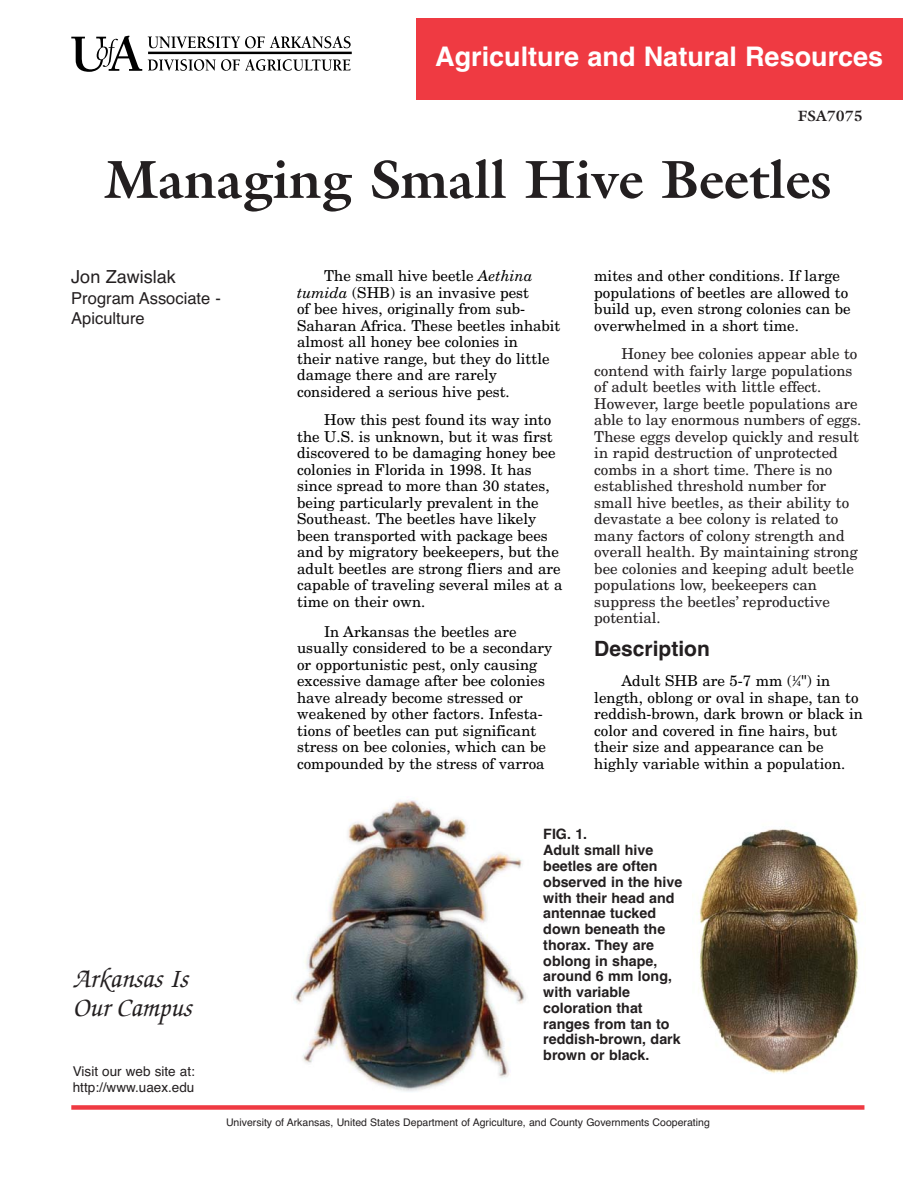
<style>
.page{position:relative;width:917px;height:1187px;background:#fff}
.page>*{position:absolute;margin:0;border:0;box-sizing:border-box;transform-origin:0 0}
.t1{font:700 54px "Galliard";color:#231f20}
.t2{font:700 27px "Helvetica";color:#fff}
.t3{font:italic 500 27px "Zapf Chancery";color:#231f20}
.t4{font:700 21px "Helvetica";color:#231f20}
.t5{font:18px "Helvetica";color:#231f20}
.t6{font:16.5px/19.8px "Helvetica";color:#231f20}
.t7{font:15px/16.5px "New Century Schlbk";color:#000}
.t8{font:15px/16.5px "New Century Schlbk";color:#231f20}
.t9{font:700 15px "Galliard";color:#231f20}
.t10{font:700 14.25px/15.8px "Helvetica";color:#231f20}
.t11{font:13.5px/16.2px "Helvetica";color:#231f20}
.t12{font:10.5px "Helvetica";color:#231f20}
.s1{font-style:italic}
.s2{font-size:7.5px}
</style>
<div class="page">
<hr style="left:148px;top:52px;width:204px;height:2px;background:#000">
<svg style="left:71px;top:1105px;width:793px;height:4px;background:#ef444c"></svg>
<svg style="left:71px;top:36px;width:71px;height:36px"></svg>
<svg style="left:148px;top:36px;width:202px;height:12px"></svg>
<svg style="left:148px;top:59px;width:67px;height:12px"></svg>
<svg style="left:221px;top:59px;width:129px;height:12px"></svg>
<div style="left:416px;top:18px;width:486px;height:81px;background:#ef3a42"></div>
<img style="left:293px;top:800px;width:233px;height:292px">
<img style="left:692px;top:829px;width:167px;height:245px">
<p class="t2" style="left:435px;top:46px;width:449px">Agriculture and Natural Resources</p>
<p class="t9" style="left:797px;top:110px;width:67px">FSA7075</p>
<h1 class="t1" style="left:104px;top:159px;width:729px">Managing Small Hive Beetles</h1>
<p class="t5" style="left:71px;top:270px;width:106px">Jon Zawislak</p>
<p class="t6" style="left:71px;top:290px;width:150px">Program Associate -<br>Apiculture</p>
<p class="t7" style="left:297px;top:269px;width:265px;text-indent:27px">The small hive beetle <span class="s1">Aethina tumida</span> (SHB) is an invasive pest<br>of bee hives, originally from sub-<br>Saharan Africa. These beetles inhabit almost all honey bee colonies in<br>their native range, but they do little damage there and are rarely considered a serious hive pest.</p>
<p class="t7" style="left:297px;top:413px;width:267px;text-indent:27px">How this pest found its way into the U.S. is unknown, but it was first discovered to be damaging honey bee colonies in Florida in 1998. It has since spread to more than 30 states, being particularly prevalent in the Southeast. The beetles have likely been transported with package bees and by migratory beekeepers, but the adult beetles are strong fliers and are capable of traveling several miles at a time on their own.</p>
<p class="t7" style="left:297px;top:624px;width:256px;text-indent:27px">In Arkansas the beetles are usually considered to be a secondary or opportunistic pest, only causing excessive damage after bee colonies have already become stressed or weakened by other factors. Infesta&shy;tions of beetles can put significant stress on bee colonies, which can be compounded by the stress of varroa</p>
<p class="t7" style="left:594px;top:269px;width:258px">mites and other conditions. If large popu lations of beetles are allowed to build up, even strong colonies can be overwhelmed in a short time.</p>
<p class="t8" style="left:594px;top:347px;width:268px;text-indent:27px">Honey bee colonies appear able to contend with fairly large populations of adult beetles with little effect.<br>However, large beetle populations are able to lay enormous numbers of eggs.<br>These eggs develop quickly and result in rapid destruction of unprotected combs in a short time. There is no established threshold number for small hive beetles, as their ability to devastate a bee colony is related to many factors of colony strength and overall health. By maintaining strong bee colonies and keeping adult beetle populations low, beekeepers can suppress the beetles’ reproductive potential.</p>
<h3 class="t4" style="left:594px;top:641px;width:117px">Description</h3>
<p class="t7" style="left:594px;top:674px;width:270px;text-indent:27px">Adult SHB are 5-7 mm (<sup>1</sup>⁄<span class="s2">4</span>") in length, oblong or oval in shape, tan to reddish-brown, dark brown or black in color and covered in fine hairs, but their size and appearance can be highly variable within a population.</p>
<p class="t10" style="left:543px;top:828px;width:140px">FIG. 1.<br>Adult small hive beetles are often observed in the hive with their head and antennae tucked down beneath the thorax. They are oblong in shape,</p>
<h2 class="t3" style="left:73px;top:967px;width:116px">Arkansas Is</h2>
<p class="t10" style="left:543px;top:969px;width:130px">around 6 mm long,</p>
<p class="t10" style="left:543px;top:985px;width:88px">with variable</p>
<h2 class="t3" style="left:73px;top:997px;width:120px">Our Campus</h2>
<p class="t10" style="left:543px;top:1001px;width:101px">coloration that</p>
<p class="t10" style="left:543px;top:1017px;width:139px">ranges from tan to reddish-brown, dark brown or black.</p>
<p class="t11" style="left:73px;top:1064px;width:124px">Visit our web site at: http://www.uaex.edu</p>
<p class="t12" style="left:226px;top:1118px;width:485px">University of Arkansas, United States Department of Agriculture, and County Governments Cooperating</p>
</div>
